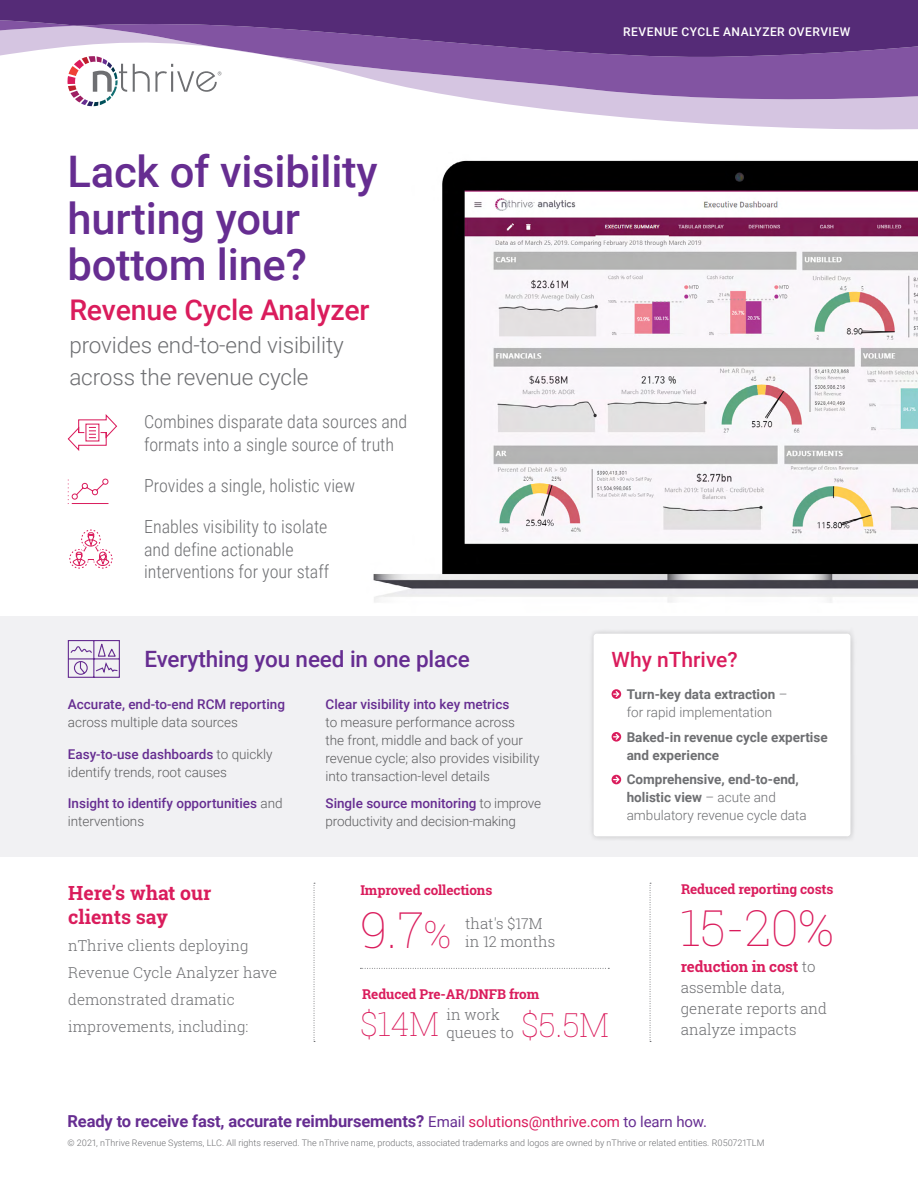
<style>
.page{position:relative;width:918px;height:1188px;background:#fff}
.page>*{position:absolute;margin:0;border:0;box-sizing:border-box;transform-origin:0 0}
.t1{font:100 49.5px "Roboto Slab";color:#da1c5c}
.t2{font:500 43.5px/46.5px "Roboto";letter-spacing:-.005em;color:#662d91}
.t3{font:100 33px "Roboto Slab";color:#da1c5c}
.t4{font:500 28.5px "Roboto";letter-spacing:-.005em;color:#da1c5c}
.t5{font:300 22.5px/31.5px "Roboto";letter-spacing:-.005em;color:#6e6f72}
.t6{font:500 22.5px "Roboto";letter-spacing:-.005em;color:#662d91}
.t7{font:500 21px "Roboto";color:#da1c5c}
.t8{font:700 19.5px/24px "Roboto Slab";color:#da1c5c}
.t9{font:300 18px/22.5px "Roboto Condensed";color:#6e6f72}
.t10{font:700 16.5px "Roboto";letter-spacing:-.005em;color:#662d91}
.t11{font:300 15px/27px "Roboto Slab";color:#6e6f72}
.t12{font:300 13.5px/18px "Roboto";color:#5c5c5e}
.t13{font:700 13.5px/18px "Roboto";color:#6e6f72}
.t14{font:500 13.5px/18px "Roboto";color:#662d91}
.t15{font:700 13.5px "Roboto Slab";letter-spacing:-.01em;color:#da1c5c}
.t16{font:300 13.5px/18px "Roboto";color:#6e6f72}
.t17{font:500 12px "Roboto";letter-spacing:.04em;color:#fff}
.t18{font:300 9px "Roboto";letter-spacing:.005em;color:#6e6f72}
.s1{font-weight:700}
.s2{font-weight:300}
.s3{font-weight:500;color:#662d91}
.s4{font-weight:300;color:#5c5c5e}
.s5{font-size:37.5px}
.s6{font-weight:300;font-size:15px;color:#6e6f72}
.s7{font-weight:700;color:#da1c5c}
.s8{font-weight:400;font-size:15px}
.s9{font-weight:400;font-size:15px;color:#da1c5c}
</style>
<div class="page">
<div style="left:0;top:616px;width:918px;height:241px;background:#f1f1f3"></div>
<div style="left:588px;top:627px;width:269px;height:215px;background:#e7e7e8"></div>
<div style="left:594px;top:634px;width:257px;height:202px;background:#fff;border-radius:3px"></div>
<svg style="left:581px;top:113px;width:337px;height:17px;fill:#d5c5e1"></svg>
<svg style="left:546px;top:109px;width:372px;height:4px"></svg>
<svg style="left:0;top:0;width:918px;height:109px;background:#825e9e"></svg>
<img style="left:373px;top:160px;width:545px;height:443px">
<svg style="left:0;top:13px;width:266px;height:96px"></svg>
<svg style="left:612px;top:689px;width:9px;height:10px"></svg>
<svg style="left:612px;top:732px;width:9px;height:10px"></svg>
<svg style="left:612px;top:775px;width:9px;height:9px"></svg>
<svg style="left:650px;top:883px;width:1px;height:159px"></svg>
<svg style="left:314px;top:883px;width:1px;height:159px"></svg>
<svg style="left:360px;top:968px;width:249px;height:1px"></svg>
<svg style="left:67px;top:414px;width:51px;height:37px"></svg>
<svg style="left:68px;top:478px;width:45px;height:91px"></svg>
<svg style="left:67px;top:640px;width:53px;height:38px"></svg>
<h2 class="t2" style="left:68px;top:147px;width:312px">Lack of visibility hurting your bottom line?</h2>
<h3 class="t4" style="left:69px;top:290px;width:302px">Revenue Cycle Analyzer</h3>
<h3 class="t5" style="left:69px;top:329px;width:276px">provides end-to-end visibility across the revenue cycle</h3>
<h3 class="t9" style="left:144px;top:410px;width:265px">Combines disparate data sources and formats into a single source of truth</h3>
<h3 class="t9" style="left:144px;top:474px;width:213px">Provides a single, holistic view</h3>
<h3 class="t9" style="left:144px;top:515px;width:187px">Enables visibility to isolate and define actionable interventions for your staff</h3>
<p class="t17" style="left:623px;top:23px;width:229px">REVENUE CYCLE ANALYZER OVERVIEW</p>
<h3 class="t6" style="left:144px;top:643px;width:327px">Everything you need in one place</h3>
<h3 class="t7" style="left:612px;top:645px;width:128px">Why nThrive?</h3>
<p class="t16" style="left:627px;top:685px;width:162px"><span class="s1">Turn-key data extraction</span> – for rapid implementation</p>
<p class="t13" style="left:627px;top:727px;width:203px">Baked-in revenue cycle expertise and experience</p>
<p class="t13" style="left:627px;top:770px;width:182px">Comprehensive, end-to-end, holistic view <span class="s2">– acute and ambulatory revenue cycle data</span></p>
<p class="t14" style="left:326px;top:695px;width:185px">Clear visibility into key metrics</p>
<p class="t12" style="left:326px;top:713px;width:215px">to measure performance across<br>the front, middle and back of your revenue cycle; also provides visibility into transaction-level details</p>
<p class="t12" style="left:326px;top:794px;width:217px"><span class="s3">Single source monitoring</span> to improve productivity and decision-making</p>
<p class="t14" style="left:68px;top:695px;width:219px">Accurate, end-to-end RCM reporting</p>
<p class="t12" style="left:68px;top:713px;width:172px">across multiple data sources</p>
<p class="t12" style="left:68px;top:744px;width:206px"><span class="s3">Easy-to-use dashboards</span> to quickly identify trends, root causes</p>
<p class="t14" style="left:68px;top:794px;width:216px">Insight to identify opportunities <span class="s4">and interventions</span></p>
<h3 class="t8" style="left:68px;top:881px;width:145px">Here’s what our clients say</h3>
<p class="t11" style="left:68px;top:932px;width:210px">nThrive clients deploying<br>Revenue Cycle Analyzer have demonstrated dramatic improvements, including:</p>
<p class="t15" style="left:360px;top:881px;width:133px">Improved collections</p>
<p class="t15" style="left:681px;top:880px;width:154px">Reduced reporting costs</p>
<h1 class="t1" style="left:360px;top:896px;width:92px">9.7<span class="s5">%</span></h1>
<p class="t11" style="left:465px;top:914px;width:92px;line-height:18px">that's $17M in 12 months</p>
<h1 class="t1" style="left:681px;top:894px;width:154px">15-20%</h1>
<p class="t15" style="left:362px;top:984px;width:179px">Reduced Pre-AR/DNFB from</p>
<p class="t11" style="left:446px;top:1000px;width:55px">in work</p>
<h3 class="t3" style="left:360px;top:1002px;width:250px">$14M <span class="s6">queues to</span> $5.5M</h3>
<p class="t11" style="left:681px;top:956px;width:148px;line-height:21px"><span class="s7">reduction in cost</span> to assemble data, generate reports and analyze impacts</p>
<p class="t10" style="left:68px;top:1109px;width:641px">Ready to receive fast, accurate reimbursements? <span class="s8">Email</span> <span class="s9">solutions@nthrive.com</span> <span class="s8">to learn how.</span></p>
<p class="t18" style="left:68px;top:1137px;width:698px">© 2021, nThrive Revenue Systems, LLC. All rights reserved. The nThrive name, products, associated trademarks and logos are owned by nThrive or related entities. R050721TLM</p>
</div>
